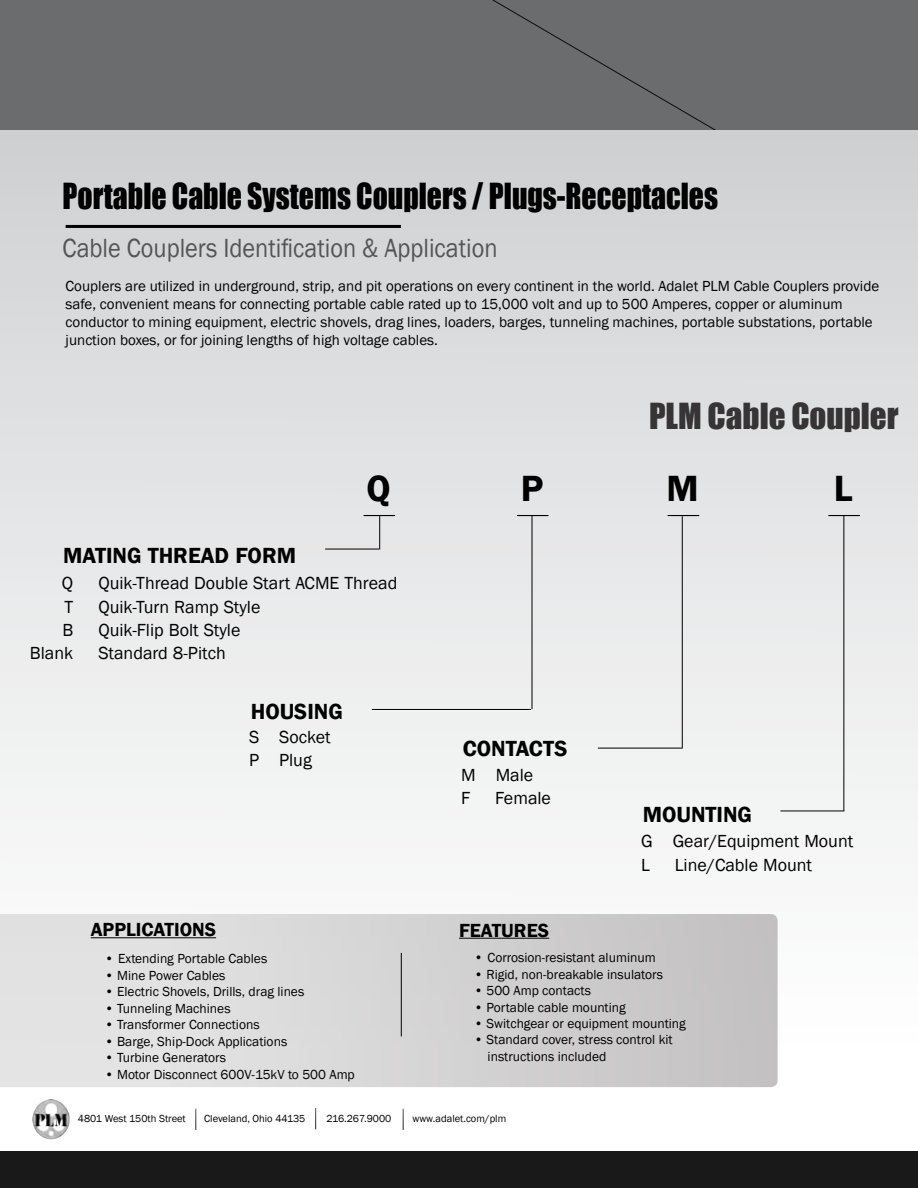
<style>
.page{position:relative;width:918px;height:1188px;background:#fff}
.page>*{position:absolute;margin:0;border:0;box-sizing:border-box;transform-origin:0 0}
.t1{font:600 37.5px "Franklin Gothic";color:#000}
.t2{font:33px "Impact";color:#000;scale:.9 1}
.t3{font:33px "Impact";color:#363434}
.t4{font:27px "Franklin Gothic";color:#565454;scale:.9 1}
.t5{font:600 22.5px "Franklin Gothic";color:#000}
.t6{font:600 19.5px "Franklin Gothic";color:#000}
.t7{font:18px/23.4px "Franklin Gothic";color:#000}
.t8{font:15px/18px "Franklin Gothic";color:#000}
.t9{font:13.5px/16.5px "Franklin Gothic";color:#000}
.t10{font:10.5px "Franklin Gothic";color:#000}
</style>
<div class="page">
<div style="left:0;top:113px;width:918px;height:1075px;background:linear-gradient(to bottom,#d0d1d3,#fff)"></div>
<svg style="left:0;top:914px;width:778px;height:173px;background:#d5d4d4"></svg>
<div style="left:0;top:0;width:918px;height:130px;background:#6b6c6d"></div>
<hr style="left:66px;top:225px;width:335px;height:3px;background:#000">
<hr style="left:379px;top:516px;width:1px;height:33px;background:#000">
<hr style="left:364px;top:515px;width:31px;height:1px;background:#000">
<hr style="left:325px;top:549px;width:54px;height:1px;background:#000">
<hr style="left:532px;top:515px;width:1px;height:194px;background:#000">
<hr style="left:517px;top:515px;width:31px;height:1px;background:#000">
<hr style="left:372px;top:709px;width:159px;height:1px;background:#000">
<hr style="left:682px;top:516px;width:1px;height:233px;background:#000">
<hr style="left:668px;top:515px;width:31px;height:1px;background:#000">
<hr style="left:598px;top:748px;width:84px;height:1px;background:#000">
<hr style="left:843px;top:515px;width:1px;height:296px;background:#000">
<hr style="left:828px;top:515px;width:32px;height:1px;background:#000">
<hr style="left:780px;top:811px;width:64px;height:1px;background:#000">
<div style="left:0;top:1151px;width:918px;height:37px;background:#1a1919"></div>
<hr style="left:91px;top:937px;width:125px;height:1px;background:#000">
<hr style="left:459px;top:938px;width:90px;height:1px;background:#000">
<hr style="left:401px;top:953px;width:1px;height:83px;background:#000">
<svg style="left:38px;top:1099px;width:12px;height:6px"></svg>
<svg style="left:196px;top:1109px;width:1px;height:21px"></svg>
<svg style="left:315px;top:1108px;width:1px;height:21px"></svg>
<svg style="left:403px;top:1109px;width:1px;height:21px"></svg>
<h2 class="t2" style="left:63px;top:170px;width:730px">Portable Cable Systems Couplers / Plugs-Receptacles</h2>
<h3 class="t4" style="left:63px;top:231px;width:485px">Cable Couplers Identification &amp; Application</h3>
<p class="t8" style="left:66px;top:277px;width:815px">Couplers are utilized in underground, strip, and pit operations on every continent in the world. Adalet PLM Cable Couplers provide safe, convenient means for connecting portable cable rated up to 15,000 volt and up to 500 Amperes, copper or aluminum conductor to mining equipment, electric shovels, drag lines, loaders, barges, tunneling machines, portable substations, portable junction boxes, or for joining lengths of high voltage cables.</p>
<h3 class="t5" style="left:63px;top:542px;width:235px">MATING THREAD FORM</h3>
<h1 class="t1" style="left:367px;top:465px;width:26px">Q</h1>
<p class="t7" style="left:30px;top:572px;width:45px;text-align:right">Q<br>T<br>B<br>Blank</p>
<p class="t7" style="left:98px;top:572px;width:301px">Quik-Thread Double Start ACME Thread<br>Quik-Turn Ramp Style<br>Quik-Flip Bolt Style<br>Standard 8-Pitch</p>
<h3 class="t5" style="left:251px;top:698px;width:94px">HOUSING</h3>
<p class="t7" style="left:249px;top:726px;width:83px">S Socket<br>P Plug</p>
<h3 class="t6" style="left:91px;top:918px;width:127px">APPLICATIONS</h3>
<p class="t9" style="left:105px;top:951px;width:164px">• Extending Portable Cables</p>
<p class="t9" style="left:105px;top:967px;width:122px">• Mine Power Cables</p>
<p class="t9" style="left:105px;top:984px;width:201px">• Electric Shovels, Drills, drag lines</p>
<p class="t9" style="left:105px;top:1000px;width:127px">• Tunneling Machines</p>
<p class="t9" style="left:105px;top:1017px;width:156px">• Transformer Connections</p>
<p class="t9" style="left:105px;top:1033px;width:184px">• Barge, Ship-Dock Applications</p>
<p class="t9" style="left:105px;top:1050px;width:123px">• Turbine Generators</p>
<p class="t9" style="left:105px;top:1066px;width:252px">• Motor Disconnect 600V-15kV to 500 Amp</p>
<h1 class="t1" style="left:521px;top:465px;width:24px">P</h1>
<h2 class="t3" style="left:649px;top:391px;width:251px">PLM Cable Coupler</h2>
<h1 class="t1" style="left:667px;top:465px;width:34px">M</h1>
<h1 class="t1" style="left:834px;top:465px;width:20px">L</h1>
<h3 class="t5" style="left:463px;top:734px;width:106px">CONTACTS</h3>
<p class="t7" style="left:461px;top:764px;width:73px">M Male<br>F</p>
<p class="t7" style="left:495px;top:787px;width:57px">Female</p>
<h3 class="t5" style="left:643px;top:800px;width:111px">MOUNTING</h3>
<p class="t7" style="left:641px;top:830px;width:214px">G Gear/Equipment Mount<br>L</p>
<p class="t7" style="left:675px;top:854px;width:139px">Line/Cable Mount</p>
<h3 class="t6" style="left:459px;top:918px;width:92px">FEATURES</h3>
<p class="t9" style="left:474px;top:950px;width:183px">• Corrosion-resistant aluminum</p>
<p class="t9" style="left:474px;top:966px;width:190px">• Rigid, non-breakable insulators</p>
<p class="t9" style="left:474px;top:983px;width:118px">• 500 Amp contacts</p>
<p class="t9" style="left:474px;top:999px;width:153px">• Portable cable mounting</p>
<p class="t9" style="left:474px;top:1016px;width:213px">• Switchgear or equipment mounting</p>
<p class="t9" style="left:488px;top:1032px;width:187px;text-indent:-14px">• Standard cover, stress control kit instructions included</p>
<p class="t10" style="left:78px;top:1112px;width:110px">4801 West 150th Street</p>
<p class="t10" style="left:204px;top:1112px;width:103px">Cleveland, Ohio 44135</p>
<p class="t10" style="left:326px;top:1112px;width:66px">216.267.9000</p>
<p class="t10" style="left:412px;top:1112px;width:95px">www.adalet.com/plm</p>
</div>
